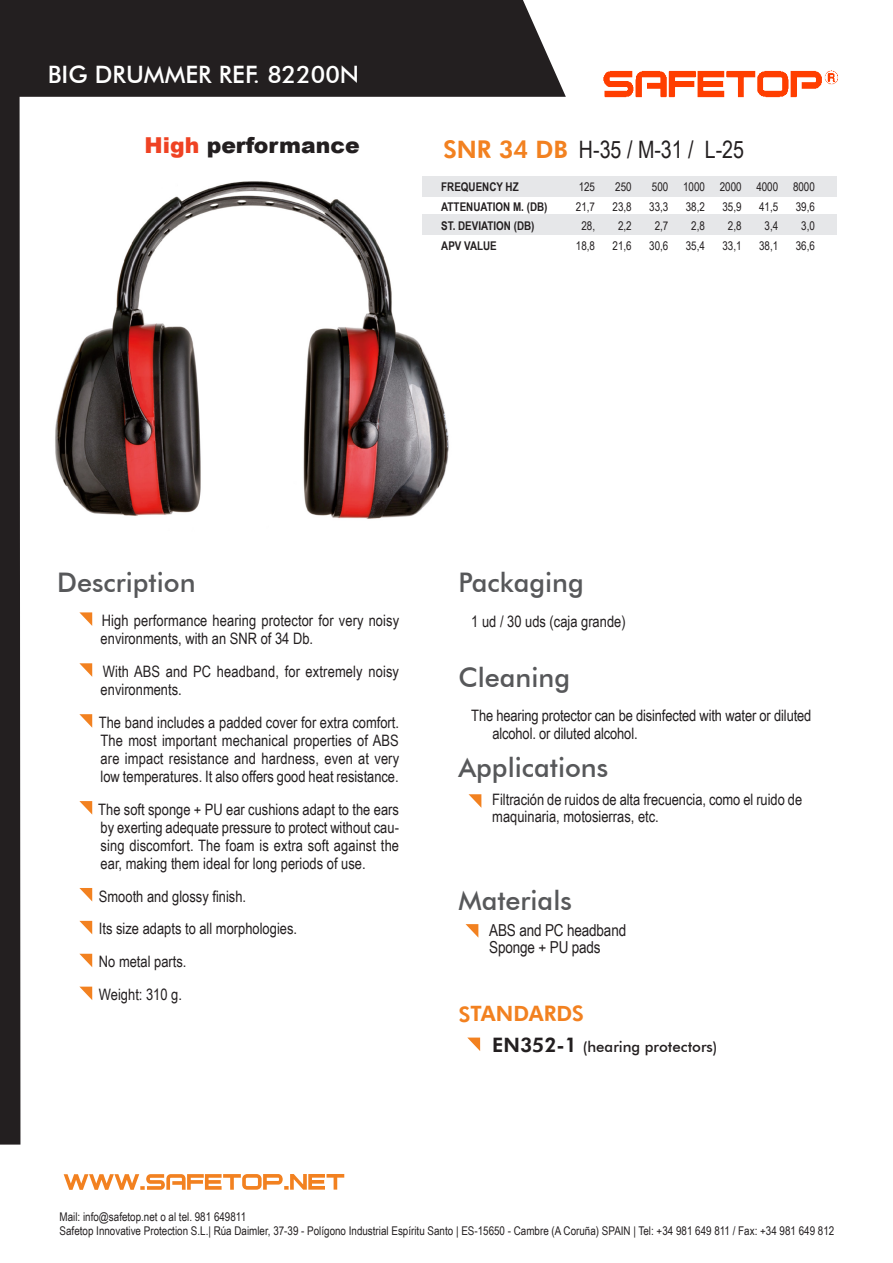
<style>
.page{position:relative;width:893px;height:1263px;background:#fff}
.page>*{position:absolute;margin:0;border:0;box-sizing:border-box;transform-origin:0 0}
.t1{font:500 27px "Futura BT";color:#57585a}
.t2{font:24px "Arial Narrow";color:#231f20}
.t3{font:500 24px "Futura BT";color:#fff}
.t4{font:900 21.9px "Arial";color:#231f20}
.t5{font:700 21px "Futura BT";color:#f28120}
.t6{font:16.5px "Arial Narrow";letter-spacing:-.01em;color:#231f20}
.t7{font:15.75px/18px "Arial Narrow";color:#231f20}
.t8{font:500 15px "Futura BT";color:#231f20}
.t9{font:12px "Arial Narrow";color:#231f20}
.t10{font:700 12px/19.5px "Arial Narrow";color:#231f20}
.s1{color:#ef4223}
.s2{font-family:"Futura BT";font-weight:700;color:#f28120}
.s3{font-weight:700;font-size:19.8px}
</style>
<div class="page">
<img style="left:55px;top:176px;width:405px;height:343px">
<div style="left:20px;top:0;width:546px;height:97px;background:#231f20"></div>
<img style="left:603px;top:70px;width:235px;height:28px">
<div style="left:0;top:0;width:20px;height:1144px;background:#231f20"></div>
<svg style="left:64px;top:1174px;width:280px;height:16px"></svg>
<svg style="left:79px;top:612px;width:13px;height:14px"></svg>
<svg style="left:79px;top:663px;width:13px;height:14px"></svg>
<svg style="left:79px;top:714px;width:13px;height:14px"></svg>
<svg style="left:79px;top:801px;width:13px;height:14px"></svg>
<svg style="left:79px;top:888px;width:13px;height:13px"></svg>
<svg style="left:79px;top:921px;width:13px;height:13px"></svg>
<svg style="left:79px;top:954px;width:13px;height:13px"></svg>
<svg style="left:80px;top:987px;width:12px;height:13px"></svg>
<svg style="left:467px;top:1037px;width:13px;height:14px"></svg>
<svg style="left:466px;top:924px;width:12px;height:13px"></svg>
<svg style="left:469px;top:794px;width:12px;height:14px"></svg>
<div style="left:423px;top:176px;width:414px;height:20px;background:#e6e7e9"></div>
<div style="left:423px;top:215px;width:414px;height:20px;background:#e6e7e9"></div>
<p class="t3" style="left:48px;top:60px;width:313px">BIG DRUMMER REF. 82200N</p>
<p class="t4" style="left:145px;top:129px;width:217px"><span class="s1">High</span> performance</p>
<p class="t2" style="left:443px;top:132px;width:302px"><span class="s2">SNR 34 DB</span> H-35 / M-31 / L-25</p>
<p class="t10" style="left:441px;top:176px;width:108px">FREQUENCY HZ<br>ATTENUATION M. (DB)<br>ST. DEVIATION (DB)<br>APV VALUE</p>
<p class="t9" style="left:579px;top:178px;width:18px">125</p>
<p class="t9" style="left:615px;top:178px;width:18px">250</p>
<p class="t9" style="left:613px;top:198px;width:21px">23,8</p>
<p class="t9" style="left:618px;top:217px;width:15px">2,2</p>
<p class="t9" style="left:613px;top:237px;width:21px">21,6</p>
<p class="t9" style="left:652px;top:178px;width:18px">500</p>
<p class="t9" style="left:649px;top:198px;width:21px">33,3</p>
<p class="t9" style="left:655px;top:217px;width:15px">2,7</p>
<p class="t9" style="left:649px;top:237px;width:21px">30,6</p>
<p class="t9" style="left:683px;top:178px;width:23px">1000</p>
<p class="t9" style="left:686px;top:198px;width:21px">38,2</p>
<p class="t9" style="left:691px;top:217px;width:15px">2,8</p>
<p class="t9" style="left:686px;top:237px;width:21px">35,4</p>
<p class="t9" style="left:720px;top:178px;width:23px">2000</p>
<p class="t9" style="left:722px;top:198px;width:21px">35,9</p>
<p class="t9" style="left:728px;top:217px;width:15px">2,8</p>
<p class="t9" style="left:722px;top:237px;width:21px">33,1</p>
<p class="t9" style="left:576px;top:198px;width:21px">21,7</p>
<p class="t9" style="left:581px;top:217px;width:15px">28,</p>
<p class="t9" style="left:576px;top:237px;width:21px">18,8</p>
<p class="t9" style="left:756px;top:178px;width:23px">4000</p>
<p class="t9" style="left:759px;top:198px;width:21px">41,5</p>
<p class="t9" style="left:765px;top:217px;width:15px">3,4</p>
<p class="t9" style="left:759px;top:237px;width:21px">38,1</p>
<p class="t9" style="left:793px;top:178px;width:23px">8000</p>
<p class="t9" style="left:796px;top:198px;width:21px">39,6</p>
<p class="t9" style="left:801px;top:217px;width:15px">3,0</p>
<p class="t9" style="left:796px;top:237px;width:21px">36,6</p>
<p class="t1" style="left:57px;top:566px;width:140px">Description</p>
<p class="t7" style="left:101px;top:611px;width:300px">High performance hearing protector for very noisy environments, with an SNR of 34 Db.</p>
<p class="t7" style="left:101px;top:662px;width:300px">With ABS and PC headband, for extremely noisy environments.</p>
<p class="t7" style="left:99px;top:712px;width:302px;text-align:justify">The band includes a padded cover for extra comfort.<br>The most important mechanical properties of ABS are impact resistance and hardness, even at very low temperatures. It also offers good heat resistance.</p>
<p class="t7" style="left:98px;top:799px;width:302px;text-align:justify">The soft sponge + PU ear cushions adapt to the ears by exerting adequate pressure to protect without cau&shy;sing discomfort. The foam is extra soft against the ear, making them ideal for long periods of use.</p>
<p class="t7" style="left:99px;top:886px;width:149px">Smooth and glossy finish.</p>
<p class="t7" style="left:99px;top:919px;width:200px">Its size adapts to all morphologies.</p>
<p class="t7" style="left:99px;top:952px;width:89px">No metal parts.</p>
<p class="t7" style="left:99px;top:985px;width:85px">Weight: 310 g.</p>
<p class="t1" style="left:458px;top:566px;width:127px">Packaging</p>
<p class="t7" style="left:471px;top:611px;width:156px">1 ud / 30 uds (caja grande)</p>
<p class="t1" style="left:458px;top:660px;width:113px">Cleaning</p>
<p class="t7" style="left:493px;top:706px;width:320px;text-indent:-21px">The hearing protector can be disinfected with water or diluted alcohol. or diluted alcohol.</p>
<p class="t1" style="left:458px;top:751px;width:151px">Applications</p>
<p class="t7" style="left:492px;top:791px;width:311px;line-height:16.5px">Filtración de ruidos de alta frecuencia, como el ruido de maquinaria, motosierras, etc.</p>
<p class="t1" style="left:458px;top:884px;width:115px">Materials</p>
<p class="t6" style="left:489px;top:918px;width:138px">ABS and PC headband</p>
<p class="t6" style="left:489px;top:935px;width:113px">Sponge + PU pads</p>
<p class="t5" style="left:459px;top:1001px;width:127px">STANDARDS</p>
<p class="t8" style="left:492px;top:1038px;width:227px"><span class="s3">EN352-1</span> (hearing protectors)</p>
<p class="t9" style="left:60px;top:1208px;width:188px">Mail: info@safetop.net o al tel. 981 649811</p>
<p class="t9" style="left:60px;top:1222px;width:776px">Safetop Innovative Protection S.L.| Rúa Daimler, 37-39 - Polígono Industrial Espíritu Santo | ES-15650 - Cambre (A Coruña) SPAIN | Tel: +34 981 649 811 / Fax: +34 981 649 812</p>
</div>
